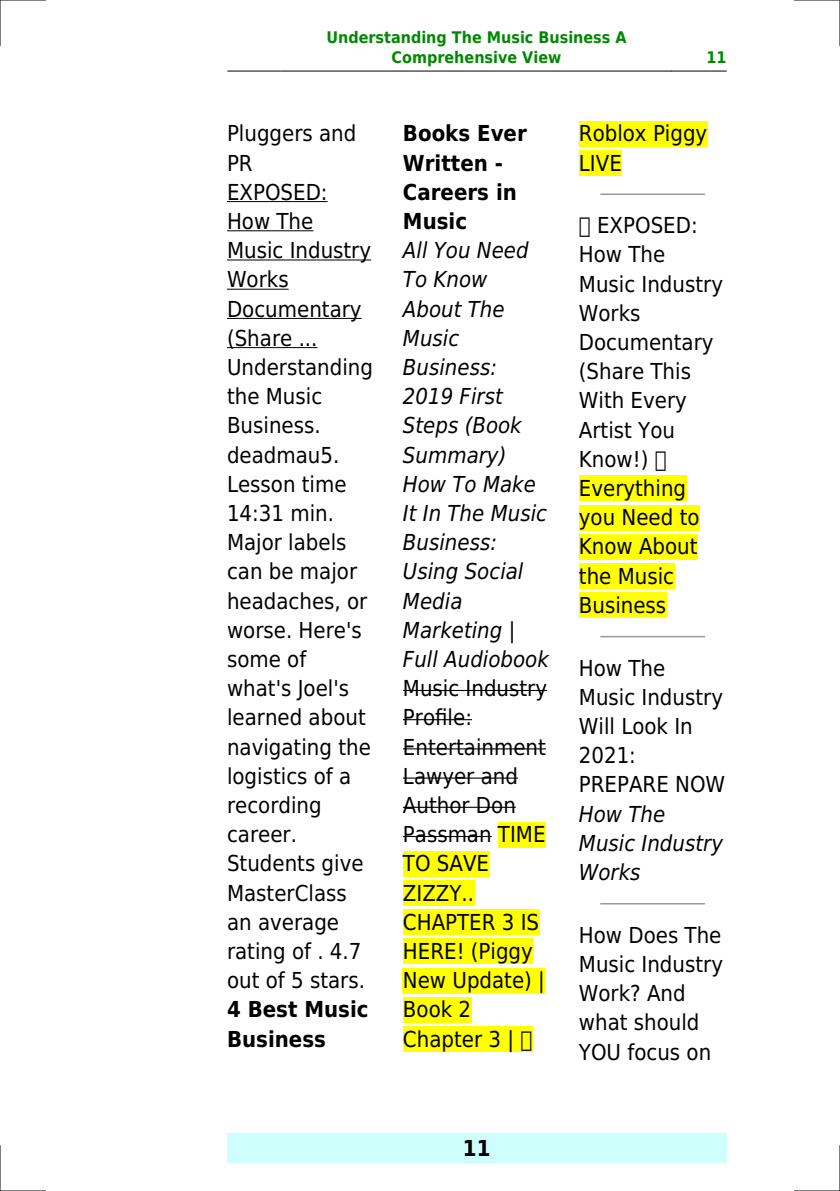
<style>
.page{position:relative;width:840px;height:1191px;background:#fff}
.page>*{position:absolute;margin:0;border:0;box-sizing:border-box;transform-origin:0 0}
.t1{font:22px/29.2px "DejaVu Sans Condensed";color:#000}
.t2{font:italic 22px/29.2px "DejaVu Sans Condensed";color:#000}
.t3{font:700 22px/29.2px "DejaVu Sans Condensed";color:#000}
.t4{font:700 16px/19.2px "DejaVu Sans Condensed";color:#080;text-align:center}
</style>
<div class="page">
<hr style="left:227px;top:71px;width:54px;height:1px;background:#000">
<hr style="left:282px;top:71px;width:388px;height:1px;background:#000">
<hr style="left:671px;top:71px;width:54px;height:1px;background:#000">
<div style="left:227px;top:1133px;width:499px;height:29px;background:#cffffc"></div>
<hr style="left:227px;top:201px;width:100px;height:1px;background:#000">
<hr style="left:227px;top:230px;width:86px;height:1px;background:#000">
<hr style="left:227px;top:259px;width:144px;height:1px;background:#000">
<hr style="left:227px;top:289px;width:61px;height:1px;background:#000">
<hr style="left:227px;top:318px;width:134px;height:1px;background:#000">
<hr style="left:227px;top:347px;width:90px;height:1px;background:#000">
<hr style="left:403px;top:690px;width:144px;height:1px;background:#000">
<hr style="left:403px;top:719px;width:69px;height:1px;background:#000">
<hr style="left:403px;top:748px;width:142px;height:1px;background:#000">
<hr style="left:403px;top:777px;width:114px;height:1px;background:#000">
<hr style="left:403px;top:806px;width:112px;height:2px;background:#000">
<hr style="left:403px;top:836px;width:88px;height:1px;background:#000">
<div style="left:497px;top:821px;width:48px;height:26px;background:#ff0"></div>
<div style="left:403px;top:851px;width:86px;height:25px;background:#ff0"></div>
<div style="left:403px;top:880px;width:71px;height:25px;background:#ff0"></div>
<div style="left:403px;top:909px;width:136px;height:26px;background:#ff0"></div>
<div style="left:403px;top:938px;width:129px;height:26px;background:#ff0"></div>
<div style="left:403px;top:967px;width:141px;height:26px;background:#ff0"></div>
<div style="left:403px;top:997px;width:68px;height:25px;background:#ff0"></div>
<div style="left:403px;top:1026px;width:129px;height:25px;background:#ff0"></div>
<div style="left:578px;top:121px;width:129px;height:25px;background:#ff0"></div>
<div style="left:578px;top:150px;width:43px;height:26px;background:#ff0"></div>
<hr style="left:600px;top:193px;width:104px;height:2px;background:#999">
<div style="left:578px;top:475px;width:107px;height:26px;background:#ff0"></div>
<div style="left:578px;top:505px;width:121px;height:25px;background:#ff0"></div>
<div style="left:578px;top:534px;width:119px;height:25px;background:#ff0"></div>
<div style="left:578px;top:563px;width:95px;height:26px;background:#ff0"></div>
<div style="left:578px;top:592px;width:88px;height:26px;background:#ff0"></div>
<hr style="left:600px;top:636px;width:104px;height:1px;background:#999">
<hr style="left:600px;top:903px;width:104px;height:1px;background:#999">
<hr style="left:0;top:0;width:45px;height:1px;background:#000">
<hr style="left:794px;top:0;width:45px;height:1px;background:#000">
<hr style="left:0;top:1190px;width:45px;height:1px;background:#000">
<hr style="left:794px;top:1190px;width:45px;height:1px;background:#000">
<hr style="left:0;top:0;width:1px;height:45px;background:#000">
<hr style="left:0;top:1145px;width:1px;height:46px;background:#000">
<hr style="left:839px;top:0;width:1px;height:45px;background:#000">
<hr style="left:839px;top:1145px;width:1px;height:46px;background:#000">
<p class="t4" style="left:326px;top:28px;width:301px">Understanding The Music Business A<br>Comprehensive View</p>
<p class="t4" style="left:706px;top:48px;width:22px">11</p>
<p class="t1" style="left:227px;top:119px;width:147px">Pluggers and<br>PR<br>EXPOSED:<br>How The<br>Music Industry<br>Works<br>Documentary (Share ...<br>Understanding the Music<br>Business. deadmau5.<br>Lesson time<br>14:31 min.<br>Major labels can be major headaches, or worse. Here's some of what's Joel's learned about navigating the logistics of a recording career.<br>Students give<br>MasterClass an average rating of . 4.7 out of 5 stars.</p>
<p class="t3" style="left:227px;top:995px;width:143px">4 Best Music<br>Business</p>
<p class="t3" style="left:403px;top:119px;width:125px">Books Ever<br>Written -<br>Careers in<br>Music</p>
<p class="t2" style="left:403px;top:236px;width:147px">All You Need<br>To Know<br>About The<br>Music<br>Business:<br>2019 First<br>Steps (Book<br>Summary)<br>How To Make<br>It In The Music<br>Business:<br>Using Social<br>Media<br>Marketing |<br>Full Audiobook</p>
<p class="t1" style="left:403px;top:674px;width:146px">Music Industry<br>Profile:<br>Entertainment<br>Lawyer and<br>Author Don<br>Passman TIME<br>TO SAVE<br>ZIZZY..<br>CHAPTER 3 IS<br>HERE! (Piggy<br>New Update) |<br>Book 2<br>Chapter 3 |</p>
<p class="t1" style="left:578px;top:119px;width:130px">Roblox Piggy<br>LIVE</p>
<p class="t1" style="left:578px;top:211px;width:146px;text-indent:18px">EXPOSED:<br>How The<br>Music Industry<br>Works<br>Documentary (Share This<br>With Every<br>Artist You<br>Know!)<br>Everything you Need to<br>Know About the Music<br>Business</p>
<p class="t1" style="left:578px;top:653px;width:148px">How The<br>Music Industry<br>Will Look In<br>2021:<br>PREPARE NOW</p>
<p class="t2" style="left:578px;top:799px;width:146px">How The<br>Music Industry<br>Works</p>
<p class="t1" style="left:578px;top:920px;width:146px">How Does The<br>Music Industry<br>Work? And what should<br>YOU focus on</p>
<p class="t3" style="left:462px;top:1133px;width:29px">11</p>
</div>
